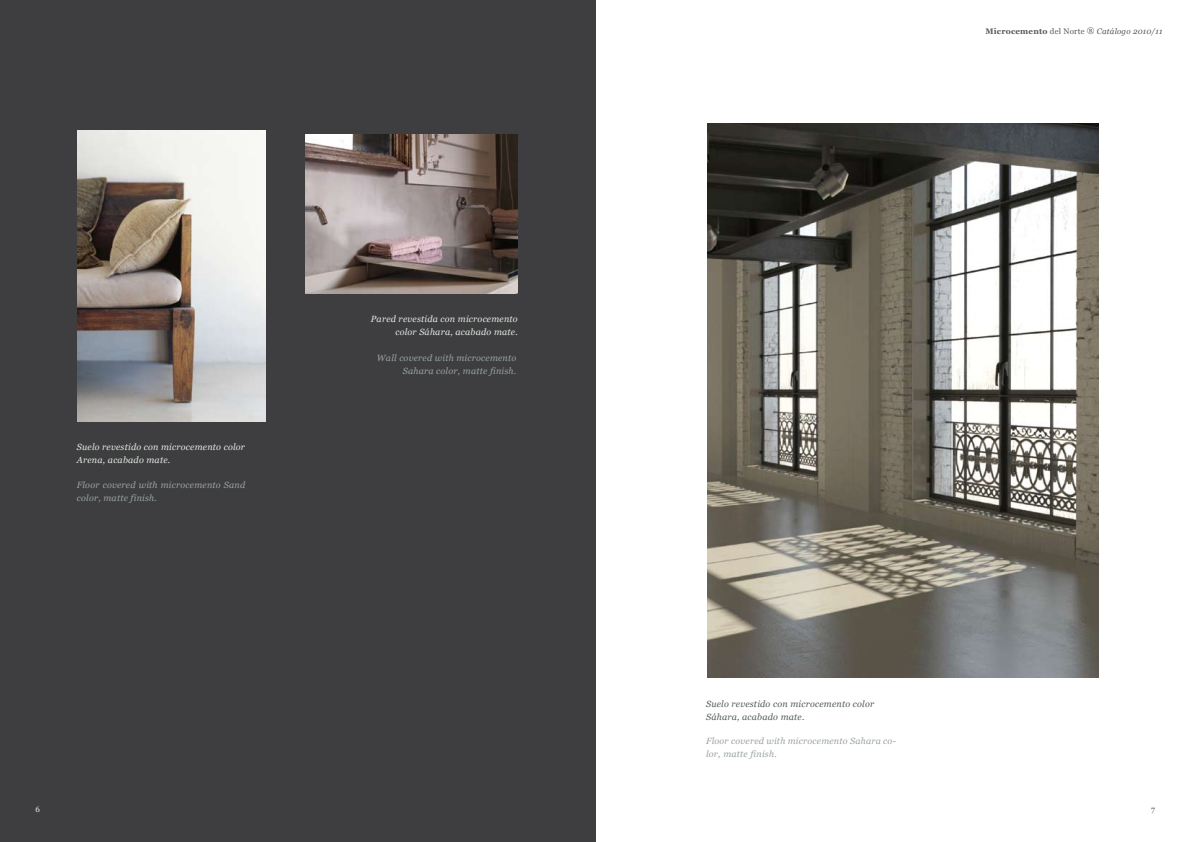
<style>
.page{position:relative;width:1191px;height:842px;background:#fff}
.page>*{position:absolute;margin:0;border:0;box-sizing:border-box;transform-origin:0 0}
.t1{font:italic 9px/13px "Georgia";letter-spacing:.025em;color:#99a49c}
.t2{font:italic 9px/13px "Georgia";letter-spacing:.025em;color:#e4e9e2}
.t3{font:italic 9px/13px "Georgia";letter-spacing:.025em;color:#535c55}
.t4{font:italic 8px "Georgia";letter-spacing:.025em;color:#535c55}
.t5{font:8px "Georgia";color:#e4e9e2}
.t6{font:8px "Georgia";color:#535c55}
.s1{font-weight:700;font-style:normal}
.s2{font-style:normal}
</style>
<div class="page">
<div style="left:0;top:0;width:595px;height:842px;background:#3e3e40"></div>
<img style="left:708px;top:124px;width:390px;height:554px">
<img style="left:77px;top:131px;width:189px;height:291px">
<img style="left:305px;top:134px;width:213px;height:160px">
<p class="t2" style="left:77px;top:441px;width:170px">Suelo revestido con microcemento color<br>Arena, acabado mate.</p>
<p class="t1" style="left:77px;top:478px;width:170px">Floor covered with microcemento Sand color, matte finish.</p>
<p class="t2" style="left:371px;top:313px;width:148px;text-align:right">Pared revestida con microcemento color Sáhara, acabado mate.</p>
<p class="t1" style="left:377px;top:352px;width:141px;text-align:right">Wall covered with microcemento<br>Sahara color, matte finish.</p>
<p class="t4" style="left:985px;top:27px;width:179px"><span class="s1">Microcemento</span> <span class="s2">del Norte</span> ® Catálogo 2010/11</p>
<p class="t3" style="left:706px;top:697px;width:170px">Suelo revestido con microcemento color<br>Sáhara, acabado mate.</p>
<p class="t1" style="left:706px;top:735px;width:191px">Floor covered with microcemento Sahara co&shy;lor, matte finish.</p>
<p class="t5" style="left:36px;top:804px;width:6px">6</p>
<p class="t6" style="left:1151px;top:804px;width:6px">7</p>
</div>
